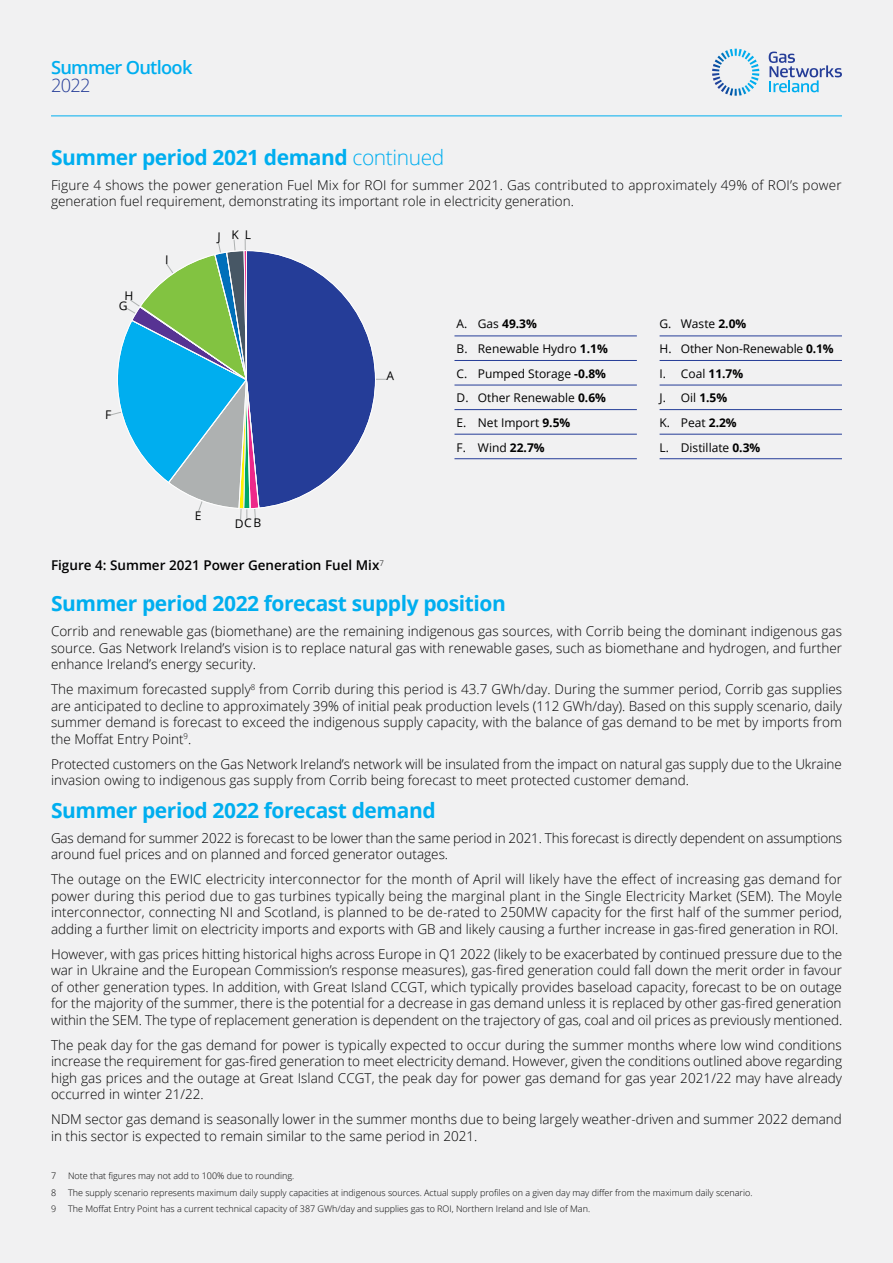
<style>
.page{position:relative;width:893px;height:1263px;background:#f1f1f2}
.page>*{position:absolute;margin:0;border:0;box-sizing:border-box;transform-origin:0 0}
.t1{font:700 21px "Open Sans";letter-spacing:-.02em;color:#00aeef}
.t2{font:600 18.3px "Open Sans";letter-spacing:-.04em;color:#00aeef}
.t3{font:300 18.3px "Open Sans";color:#253d98}
.t4{font:300 13.5px/16.5px "Open Sans";color:#000;text-align:justify}
.t5{font:600 13.5px "Open Sans";color:#000}
.t6{font:12px/24.8px "Open Sans";color:#000}
.t7{font:300 9px "Open Sans";color:#000}
.s1{font-weight:300}
.s2{font-weight:700}
</style>
<div class="page">
<hr style="left:246px;top:379px;width:140px;height:1px;background:#aeb1b1">
<hr style="left:454px;top:336px;width:183px;height:1px;background:#253d98">
<hr style="left:454px;top:360px;width:183px;height:1px;background:#253d98">
<hr style="left:454px;top:385px;width:183px;height:1px;background:#253d98">
<hr style="left:454px;top:409px;width:183px;height:1px;background:#253d98">
<hr style="left:454px;top:434px;width:183px;height:1px;background:#253d98">
<hr style="left:454px;top:458px;width:183px;height:1px;background:#253d98">
<hr style="left:660px;top:336px;width:182px;height:1px;background:#253d98">
<hr style="left:660px;top:360px;width:182px;height:1px;background:#253d98">
<hr style="left:660px;top:385px;width:182px;height:1px;background:#253d98">
<hr style="left:660px;top:409px;width:182px;height:1px;background:#253d98">
<hr style="left:660px;top:434px;width:182px;height:1px;background:#253d98">
<hr style="left:660px;top:458px;width:182px;height:1px;background:#253d98">
<svg style="left:769px;top:52px;width:73px;height:40px"></svg>
<svg style="left:712px;top:49px;width:47px;height:47px"></svg>
<hr style="left:51px;top:116px;width:791px;height:1px;background:#00aeef">
<svg style="left:110px;top:239px;width:266px;height:281px"></svg>
<h2 class="t2" style="left:51px;top:55px;width:143px">Summer Outlook</h2>
<h2 class="t3" style="left:51px;top:73px;width:41px">2022</h2>
<h1 class="t1" style="left:51px;top:142px;width:395px">Summer period 2021 demand <span class="s1">continued</span></h1>
<p class="t4" style="left:51px;top:176px;width:792px">Figure 4 shows the power generation Fuel Mix for ROI for summer 2021. Gas contributed to approximately 49% of ROI’s power generation fuel requirement, demonstrating its important role in electricity generation.</p>
<p class="t6" style="left:457px;top:311px;width:153px">A. Gas <span class="s2">49.3%<br></span>B. Renewable Hydro <span class="s2">1.1%<br></span>C. Pumped Storage <span class="s2">-0.8%<br></span>D. Other Renewable <span class="s2">0.6%<br></span>E. Net Import <span class="s2">9.5%<br></span>F. Wind <span class="s2">22.7%</span></p>
<p class="t6" style="left:660px;top:311px;width:176px">G. Waste <span class="s2">2.0%<br></span>H. Other Non-Renewable <span class="s2">0.1%<br></span>I. Coal <span class="s2">11.7%<br></span>J. Oil <span class="s2">1.5%<br></span>K. Peat <span class="s2">2.2%<br></span>L. Distillate <span class="s2">0.3%</span></p>
<p class="t5" style="left:51px;top:556px;width:334px">Figure 4: Summer 2021 Power Generation Fuel Mix<sup>7</sup></p>
<h1 class="t1" style="left:51px;top:589px;width:456px">Summer period 2022 forecast supply position</h1>
<p class="t4" style="left:51px;top:622px;width:792px">Corrib and renewable gas (biomethane) are the remaining indigenous gas sources, with Corrib being the dominant indigenous gas source. Gas Network Ireland’s vision is to replace natural gas with renewable gases, such as biomethane and hydrogen, and further enhance Ireland’s energy security.</p>
<p class="t4" style="left:51px;top:680px;width:793px">The maximum forecasted supply<sup>8</sup> from Corrib during this period is 43.7 GWh/day. During the summer period, Corrib gas supplies are anticipated to decline to approximately 39% of initial peak production levels (112 GWh/day). Based on this supply scenario, daily summer demand is forecast to exceed the indigenous supply capacity, with the balance of gas demand to be met by imports from the Moffat Entry Point<sup>9</sup>.</p>
<p class="t4" style="left:51px;top:755px;width:792px">Protected customers on the Gas Network Ireland’s network will be insulated from the impact on natural gas supply due to the Ukraine invasion owing to indigenous gas supply from Corrib being forecast to meet protected customer demand.</p>
<h1 class="t1" style="left:51px;top:795px;width:386px">Summer period 2022 forecast demand</h1>
<p class="t4" style="left:51px;top:829px;width:793px">Gas demand for summer 2022 is forecast to be lower than the same period in 2021. This forecast is directly dependent on assumptions around fuel prices and on planned and forced generator outages.</p>
<p class="t4" style="left:51px;top:871px;width:793px">The outage on the EWIC electricity interconnector for the month of April will likely have the effect of increasing gas demand for power during this period due to gas turbines typically being the marginal plant in the Single Electricity Market (SEM). The Moyle interconnector, connecting NI and Scotland, is planned to be de-rated to 250MW capacity for the first half of the summer period, adding a further limit on electricity imports and exports with GB and likely causing a further increase in gas-fired generation in ROI.</p>
<p class="t4" style="left:51px;top:945px;width:793px">However, with gas prices hitting historical highs across Europe in Q1 2022 (likely to be exacerbated by continued pressure due to the war in Ukraine and the European Commission’s response measures), gas-fired generation could fall down the merit order in favour of other generation types. In addition, with Great Island CCGT, which typically provides baseload capacity, forecast to be on outage for the majority of the summer, there is the potential for a decrease in gas demand unless it is replaced by other gas-fired generation within the SEM. The type of replacement generation is dependent on the trajectory of gas, coal and oil prices as previously mentioned.</p>
<p class="t4" style="left:51px;top:1036px;width:793px">The peak day for the gas demand for power is typically expected to occur during the summer months where low wind conditions increase the requirement for gas-fired generation to meet electricity demand. However, given the conditions outlined above regarding high gas prices and the outage at Great Island CCGT, the peak day for power gas demand for gas year 2021/22 may have already occurred in winter 21/22.</p>
<p class="t4" style="left:51px;top:1110px;width:792px">NDM sector gas demand is seasonally lower in the summer months due to being largely weather-driven and summer 2022 demand in this sector is expected to remain similar to the same period in 2021.</p>
<p class="t7" style="left:51px;top:1170px;width:7px">7</p>
<p class="t7" style="left:68px;top:1170px;width:228px">Note that figures may not add to 100% due to rounding.</p>
<p class="t7" style="left:51px;top:1186px;width:7px">8</p>
<p class="t7" style="left:68px;top:1186px;width:686px">The supply scenario represents maximum daily supply capacities at indigenous sources. Actual supply profiles on a given day may differ from the maximum daily scenario.</p>
<p class="t7" style="left:51px;top:1202px;width:7px">9</p>
<p class="t7" style="left:68px;top:1202px;width:524px">The Moffat Entry Point has a current technical capacity of 387 GWh/day and supplies gas to ROI, Northern Ireland and Isle of Man.</p>
</div>
